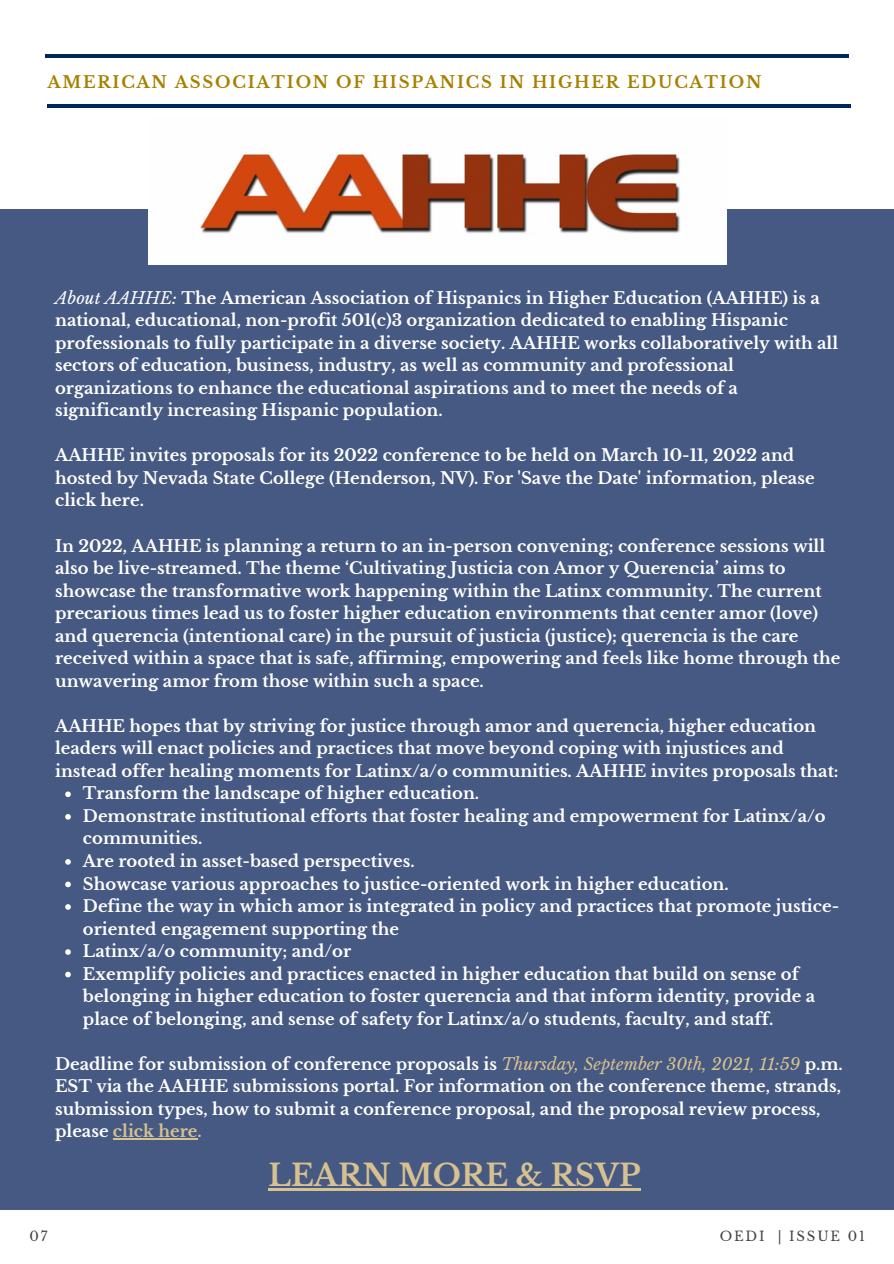
<style>
.page{position:relative;width:894px;height:1264px;background:#fff}
.page>*{position:absolute;margin:0;border:0;box-sizing:border-box;transform-origin:0 0}
.t1{font:700 29.85px "Libre Baskerville";color:#d7c190}
.t2{font:700 16.35px/22.5px "Libre Baskerville";color:#fff}
.t3{font:700 16.35px "Libre Baskerville";letter-spacing:.105em;color:#a68100}
.t4{font:13.2px "Libre Baskerville";letter-spacing:.14em;color:#444440}
.s1{font-weight:400;font-style:italic}
.s2{font-weight:400;font-style:italic;color:#d7c190}
.s3{color:#d7c190}
</style>
<div class="page">
<hr style="left:47px;top:104px;width:803px;height:4px;background:#002856">
<div style="left:0;top:209px;width:893px;height:1000px;background:#465982"></div>
<img style="left:148px;top:152px;width:578px;height:112px">
<svg style="left:65px;top:791px;width:6px;height:6px"></svg>
<svg style="left:65px;top:814px;width:6px;height:5px"></svg>
<svg style="left:65px;top:859px;width:6px;height:5px"></svg>
<svg style="left:65px;top:881px;width:6px;height:6px"></svg>
<svg style="left:65px;top:904px;width:6px;height:5px"></svg>
<svg style="left:65px;top:949px;width:6px;height:5px"></svg>
<svg style="left:65px;top:971px;width:6px;height:6px"></svg>
<hr style="left:113px;top:1138px;width:84px;height:1px;background:#d7c190">
<hr style="left:268px;top:1187px;width:372px;height:3px;background:#d7c190">
<hr style="left:45px;top:54px;width:803px;height:4px;background:#002856">
<p class="t3" style="left:48px;top:73px;width:715px">AMERICAN ASSOCIATION OF HISPANICS IN HIGHER EDUCATION</p>
<p class="t2" style="left:55px;top:287px;width:784px"><span class="s1">About AAHHE:</span> The American Association of Hispanics in Higher Education (AAHHE) is a national, educational, non-profit 501(c)3 organization dedicated to enabling Hispanic professionals to fully participate in a diverse society. AAHHE works collaboratively with all sectors of education, business, industry, as well as community and professional organizations to enhance the educational aspirations and to meet the needs of a significantly increasing Hispanic population.</p>
<p class="t2" style="left:55px;top:444px;width:760px">AAHHE invites proposals for its 2022 conference to be held on March 10-11, 2022 and hosted by Nevada State College (Henderson, NV). For 'Save the Date' information, please click here.</p>
<p class="t2" style="left:55px;top:534px;width:786px">In 2022, AAHHE is planning a return to an in-person convening; conference sessions will also be live-streamed. The theme ‘Cultivating Justicia con Amor y Querencia’ aims to showcase the transformative work happening within the Latinx community. The current precarious times lead us to foster higher education environments that center amor (love) and querencia (intentional care) in the pursuit of justicia (justice); querencia is the care received within a space that is safe, affirming, empowering and feels like home through the unwavering amor from those within such a space.</p>
<p class="t2" style="left:55px;top:714px;width:784px">AAHHE hopes that by striving for justice through amor and querencia, higher education leaders will enact policies and practices that move beyond coping with injustices and instead offer healing moments for Latinx/a/o communities. AAHHE invites proposals that:</p>
<p class="t2" style="left:83px;top:782px;width:757px">Transform the landscape of higher education.<br>Demonstrate institutional efforts that foster healing and empowerment for Latinx/a/o communities.<br>Are rooted in asset-based perspectives.<br>Showcase various approaches to justice-oriented work in higher education.<br>Define the way in which amor is integrated in policy and practices that promote justice&shy;oriented engagement supporting the<br>Latinx/a/o community; and/or<br>Exemplify policies and practices enacted in higher education that build on sense of belonging in higher education to foster querencia and that inform identity, provide a place of belonging, and sense of safety for Latinx/a/o students, faculty, and staff.</p>
<p class="t2" style="left:55px;top:1052px;width:789px">Deadline for submission of conference proposals is <span class="s2">Thursday, September 30th, 2021, 11:59</span> p.m.<br>EST via the AAHHE submissions portal. For information on the conference theme, strands, submission types, how to submit a conference proposal, and the proposal review process, please <span class="s3">click here.</span></p>
<h1 class="t1" style="left:268px;top:1156px;width:373px">LEARN MORE &amp; RSVP</h1>
<p class="t4" style="left:30px;top:1228px;width:19px">07</p>
<p class="t4" style="left:719px;top:1228px;width:147px">OEDI | ISSUE 01</p>
</div>
